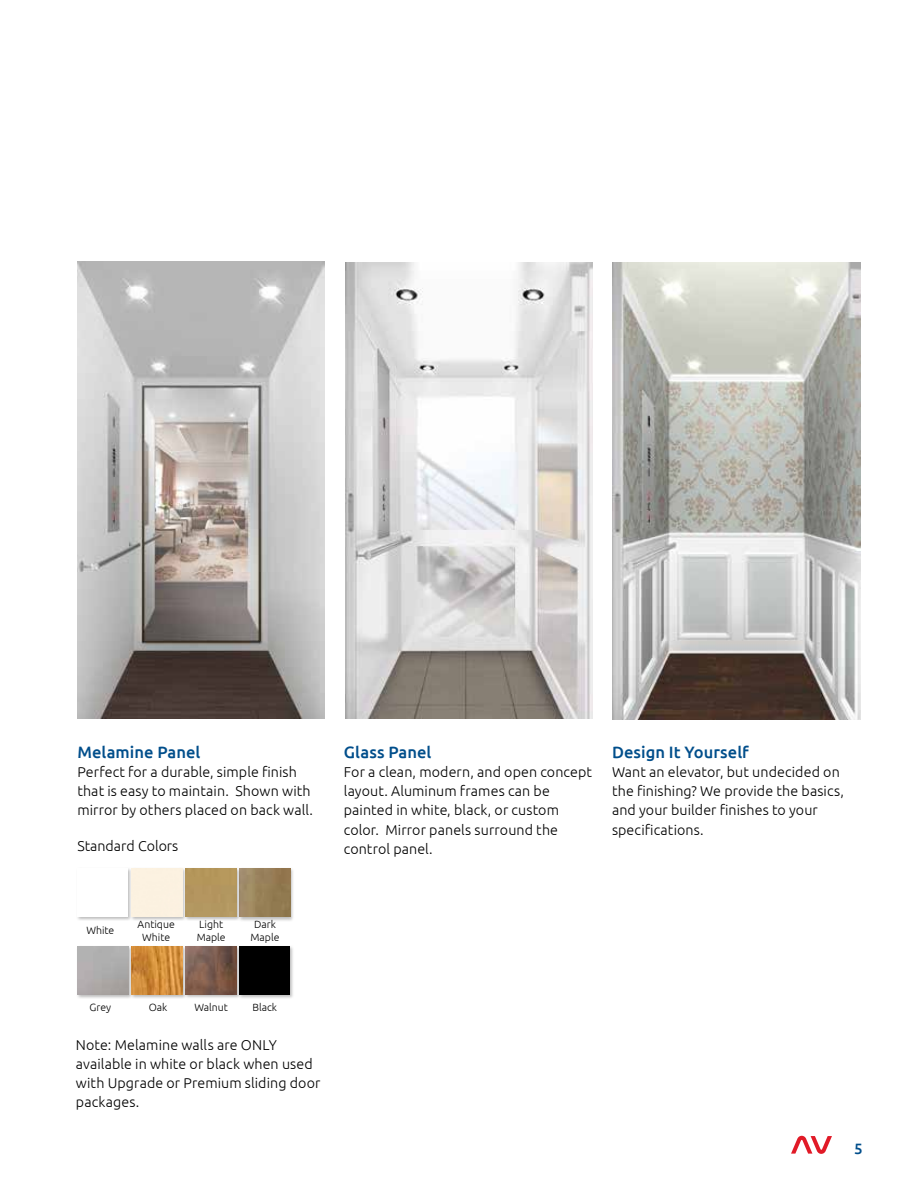
<style>
.page{position:relative;width:918px;height:1188px;background:#fff}
.page>*{position:absolute;margin:0;border:0;box-sizing:border-box;transform-origin:0 0}
.t1{font:500 16.5px "Ubuntu";color:#004e8b}
.t2{font:500 15px "Ubuntu";color:#004e8b}
.t3{font:300 14.25px/19.2px "Ubuntu";letter-spacing:.01em;color:#000}
.t4{font:300 10.5px/13.2px "Ubuntu";color:#000;text-align:center}
</style>
<div class="page">
<svg style="left:791px;top:1136px;width:41px;height:18px"></svg>
<img style="left:78px;top:262px;width:246px;height:456px">
<img style="left:346px;top:262px;width:246px;height:456px">
<img style="left:612px;top:262px;width:248px;height:458px">
<div style="left:76px;top:867px;width:57px;height:54px;background:#000;opacity:.27"></div>
<div style="left:77px;top:869px;width:51px;height:48px;background:#fff"></div>
<div style="left:130px;top:867px;width:56px;height:54px;background:#000;opacity:.27"></div>
<div style="left:132px;top:869px;width:50px;height:48px;background:#fcf1e0"></div>
<div style="left:76px;top:945px;width:57px;height:54px;background:#000;opacity:.27"></div>
<img style="left:78px;top:946px;width:50px;height:48px">
<div style="left:130px;top:945px;width:57px;height:54px;background:#000;opacity:.27"></div>
<img style="left:132px;top:946px;width:50px;height:48px">
<div style="left:238px;top:945px;width:57px;height:54px;background:#000;opacity:.27"></div>
<div style="left:239px;top:946px;width:51px;height:48px;background:#000"></div>
<div style="left:184px;top:945px;width:57px;height:54px;background:#000;opacity:.27"></div>
<img style="left:186px;top:946px;width:51px;height:48px">
<div style="left:238px;top:867px;width:56px;height:55px;background:#000;opacity:.27"></div>
<img style="left:241px;top:869px;width:49px;height:48px">
<div style="left:184px;top:867px;width:57px;height:54px;background:#000;opacity:.27"></div>
<div style="left:186px;top:869px;width:51px;height:48px;background:#b4975f"></div>
<p class="t1" style="left:77px;top:742px;width:125px">Melamine Panel</p>
<p class="t3" style="left:77px;top:762px;width:237px">Perfect for a durable, simple finish that is easy to maintain. Shown with mirror by others placed on back wall.</p>
<p class="t3" style="left:77px;top:836px;width:103px">Standard Colors</p>
<p class="t1" style="left:344px;top:742px;width:89px">Glass Panel</p>
<p class="t3" style="left:344px;top:762px;width:250px">For a clean, modern, and open concept layout. Aluminum frames can be painted in white, black, or custom color. Mirror panels surround the control panel.</p>
<p class="t1" style="left:612px;top:742px;width:138px">Design It Yourself</p>
<p class="t3" style="left:612px;top:762px;width:233px">Want an elevator, but undecided on the finishing? We provide the basics, and your builder finishes to your specifications.</p>
<p class="t4" style="left:86px;top:923px;width:29px">White</p>
<p class="t4" style="left:138px;top:917px;width:39px">Antique<br>White</p>
<p class="t4" style="left:197px;top:917px;width:30px;text-align:left">Light<br>Maple</p>
<p class="t4" style="left:250px;top:917px;width:30px">Dark<br>Maple</p>
<p class="t4" style="left:90px;top:1001px;width:23px">Grey</p>
<p class="t4" style="left:149px;top:1001px;width:20px">Oak</p>
<p class="t4" style="left:194px;top:1001px;width:35px">Walnut</p>
<p class="t3" style="left:76px;top:1035px;width:246px">Note: Melamine walls are ONLY available in white or black when used with Upgrade or Premium sliding door packages.</p>
<p class="t4" style="left:252px;top:1001px;width:26px">Black</p>
<p class="t2" style="left:854px;top:1140px;width:10px">5</p>
</div>
